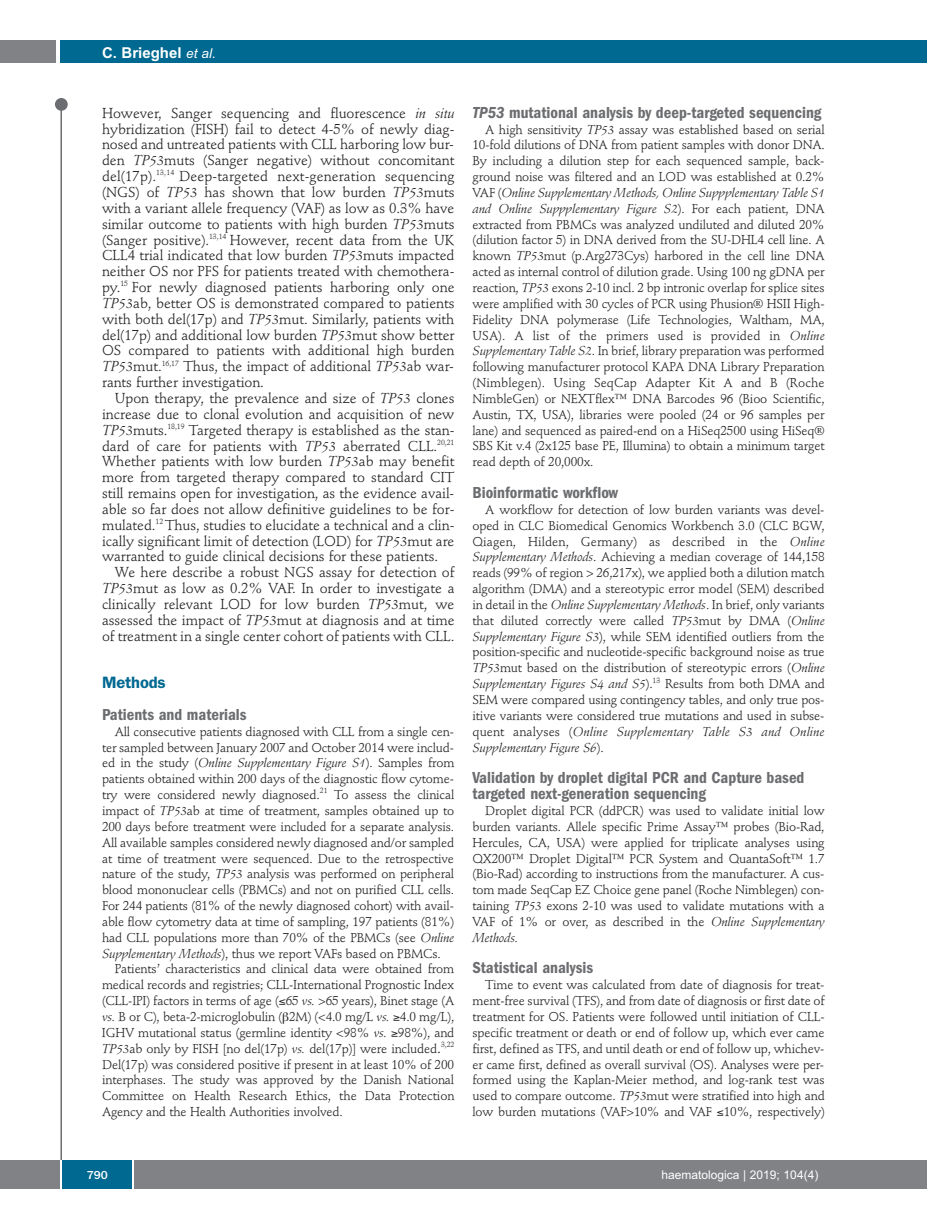
<style>
.page{position:relative;width:927px;height:1225px;background:#fff}
.page>*{position:absolute;margin:0;border:0;box-sizing:border-box;transform-origin:0 0}
.t1{font:600 condensed 16.5px/15.9px "Franklin Gothic";color:#6c6d70}
.t2{font:600 16.5px "Franklin Gothic";letter-spacing:-.01em;color:#006991}
.t3{font:700 15px "Arial";color:#fff}
.t4{font:14.25px/15.9px "Stempel Schneidler";letter-spacing:-.005em;color:#231f20;text-align:justify}
.t5{font:12.75px/15.9px "Stempel Schneidler";letter-spacing:-.015em;color:#231f20;text-align:justify}
.t6{font:12px "Arial";color:#fff}
.t7{font:500 12px "Franklin Gothic";color:#fff}
.s1{font-weight:400;font-style:italic;font-size:13.5px}
.s2{font-style:italic}
.s3{font-size:15px}
</style>
<div class="page">
<div style="left:911px;top:40px;width:16px;height:22px;background:#006991"></div>
<div style="left:910px;top:1160px;width:17px;height:28px;background:#808285"></div>
<div style="left:55px;top:98px;width:13px;height:13px;background:#6c6d70;border-radius:50%"></div>
<hr style="left:60px;top:101px;width:2px;height:1061px;background:#6c6d70">
<div style="left:60px;top:40px;width:852px;height:22px;background:#006991"></div>
<div style="left:0;top:40px;width:56px;height:22px;background:#808285"></div>
<div style="left:0;top:1160px;width:911px;height:28px;background:#808285"></div>
<div style="left:62px;top:1160px;width:71px;height:28px;background:#006991"></div>
<hr style="left:60px;top:1160px;width:2px;height:28px;background:#fff">
<svg style="left:133px;top:1160px;width:1px;height:28px"></svg>
<p class="t3" style="left:102px;top:44px;width:115px">C. Brieghel <span class="s1">et al.</span></p>
<p class="t4" style="left:102px;top:106px;width:354px">However, Sanger sequencing and fluorescence <span class="s2">in situ </span>hybridization (FISH) fail to detect 4-5% of newly diag&shy;nosed and untreated patients with CLL harboring low bur&shy;den <span class="s2">TP53</span>muts (Sanger negative) without concomitant del(17p).<sup>13,14</sup> Deep-targeted next-generation sequencing (NGS) of <span class="s2">TP53</span> has shown that low burden <span class="s2">TP53</span>muts with a variant allele frequency (VAF) as low as 0.3% have similar outcome to patients with high burden <span class="s2">TP53</span>muts (Sanger positive).<sup>13,14</sup> However, recent data from the UK CLL4 trial indicated that low burden <span class="s2">TP53</span>muts impacted neither OS nor PFS for patients treated with chemothera&shy;py.<sup>15</sup> For newly diagnosed patients harboring only one <span class="s2">TP53</span>ab, better OS is demonstrated compared to patients with both del(17p) and <span class="s2">TP53</span>mut. Similarly, patients with del(17p) and additional low burden <span class="s2">TP53</span>mut show better OS compared to patients with additional high burden <span class="s2">TP53</span>mut.<sup>16,17</sup> Thus, the impact of additional <span class="s2">TP53</span>ab war&shy;rants further investigation.</p>
<p class="t4" style="left:102px;top:391px;width:354px;text-indent:13px">Upon therapy, the prevalence and size of <span class="s2">TP53</span> clones increase due to clonal evolution and acquisition of new <span class="s2">TP53</span>muts.<sup>18,19</sup> Targeted therapy is established as the stan&shy;dard of care for patients with <span class="s2">TP53</span> aberrated CLL.<sup>20,21<br></sup>Whether patients with low burden <span class="s2">TP53</span>ab may benefit more from targeted therapy compared to standard CIT still remains open for investigation, as the evidence avail&shy;able so far does not allow definitive guidelines to be for&shy;mulated.<sup>12</sup> Thus, studies to elucidate a technical and a clin&shy;ically significant limit of detection (LOD) for <span class="s2">TP53</span>mut are warranted to guide clinical decisions for these patients.</p>
<p class="t4" style="left:102px;top:566px;width:354px;text-indent:13px">We here describe a robust NGS assay for detection of <span class="s2">TP53</span>mut as low as 0.2% VAF. In order to investigate a clinically relevant LOD for low burden <span class="s2">TP53</span>mut, we assessed the impact of <span class="s2">TP53</span>mut at diagnosis and at time of treatment in a single center cohort of patients with CLL.</p>
<p class="t2" style="left:102px;top:677px;width:65px">Methods</p>
<p class="t1" style="left:102px;top:708px;width:146px">Patients and materials</p>
<p class="t5" style="left:102px;top:724px;width:354px;text-indent:13px">All consecutive patients diagnosed with CLL from a single cen&shy;ter sampled between January 2007 and October 2014 were includ&shy;ed in the study (<span class="s2">Online Supplementary Figure S1</span>). Samples from patients obtained within 200 days of the diagnostic flow cytome&shy;try were considered newly diagnosed.<sup>21</sup> To assess the clinical impact of <span class="s2">TP53</span>ab at time of treatment, samples obtained up to 200 days before treatment were included for a separate analysis.<br>All available samples considered newly diagnosed and/or sampled at time of treatment were sequenced. Due to the retrospective nature of the study, <span class="s2">TP53</span> analysis was performed on peripheral blood mononuclear cells (PBMCs) and not on purified CLL cells.<br>For 244 patients (81% of the newly diagnosed cohort) with avail&shy;able flow cytometry data at time of sampling, 197 patients (81%) had CLL populations more than 70% of the PBMCs (see <span class="s2">Online Supplementary Methods</span>), thus we report VAFs based on PBMCs.</p>
<p class="t5" style="left:102px;top:962px;width:354px;text-indent:13px">Patients’ characteristics and clinical data were obtained from medical records and registries; CLL-International Prognostic Index (CLL-IPI) factors in terms of age (≤65 <span class="s2">vs.</span> &gt;65 years), Binet stage (A <span class="s2">vs.</span> B or C), beta-2-microglobulin ( 2M) (&lt;4.0 mg/L <span class="s2">vs.</span> ≥4.0 mg/L), IGHV mutational status (germline identity &lt;98% <span class="s2">vs.</span> ≥98%), and <span class="s2">TP53</span>ab only by FISH [no del(17p) <span class="s2">vs.</span> del(17p)] were included<span class="s3">.</span><sup>3,22<br></sup>Del(17p) was considered positive if present in at least 10% of 200 interphases. The study was approved by the Danish National Committee on Health Research Ethics, the Data Protection Agency and the Health Authorities involved.</p>
<p class="t1" style="left:472px;top:106px;width:351px"><span class="s2">TP53</span> mutational analysis by deep-targeted sequencing</p>
<p class="t5" style="left:472px;top:122px;width:354px;text-indent:13px">A high sensitivity <span class="s2">TP53</span> assay was established based on serial 10-fold dilutions of DNA from patient samples with donor DNA.<br>By including a dilution step for each sequenced sample, back&shy;ground noise was filtered and an LOD was established at 0.2% VAF (<span class="s2">Online Supplementary Methods, Online Suppplementary Table S1 and Online Suppplementary Figure S2</span>). For each patient, DNA extracted from PBMCs was analyzed undiluted and diluted 20% (dilution factor 5) in DNA derived from the SU-DHL4 cell line. A known <span class="s2">TP53</span>mut (p.Arg273Cys) harbored in the cell line DNA acted as internal control of dilution grade. Using 100 ng gDNA per reaction, <span class="s2">TP53</span> exons 2-10 incl. 2 bp intronic overlap for splice sites were amplified with 30 cycles of PCR using Phusion® HSII High-Fidelity DNA polymerase (Life Technologies, Waltham, MA, USA). A list of the primers used is provided in <span class="s2">Online Supplementary Table S2</span>. In brief, library preparation was performed following manufacturer protocol KAPA DNA Library Preparation (Nimblegen). Using SeqCap Adapter Kit A and B (Roche NimbleGen) or NEXTflex™ DNA Barcodes 96 (Bioo Scientific, Austin, TX, USA), libraries were pooled (24 or 96 samples per lane) and sequenced as paired-end on a HiSeq2500 using HiSeq® SBS Kit v.4 (2x125 base PE, Illumina) to obtain a minimum target read depth of 20,000x.</p>
<p class="t1" style="left:472px;top:486px;width:147px">Bioinformatic workflow</p>
<p class="t5" style="left:472px;top:503px;width:354px;text-indent:13px">A workflow for detection of low burden variants was devel&shy;oped in CLC Biomedical Genomics Workbench 3.0 (CLC BGW, Qiagen, Hilden, Germany) as described in the <span class="s2">Online Supplementary Methods</span>. Achieving a median coverage of 144,158 reads (99% of region &gt; 26,217x), we applied both a dilution match algorithm (DMA) and a stereotypic error model (SEM) described in detail in the <span class="s2">Online Supplementary Methods</span>. In brief, only variants that diluted correctly were called <span class="s2">TP53</span>mut by DMA (<span class="s2">Online Supplementary Figure S3</span>), while SEM identified outliers from the position-specific and nucleotide-specific background noise as true <span class="s2">TP53</span>mut based on the distribution of stereotypic errors (<span class="s2">Online Supplementary Figures S4 and S5</span>).<sup>13</sup> Results from both DMA and SEM were compared using contingency tables, and only true pos&shy;itive variants were considered true mutations and used in subse&shy;quent analyses (<span class="s2">Online Supplementary Table S3 and Online Supplementary Figure S6</span>).</p>
<p class="t1" style="left:472px;top:771px;width:333px">Validation by droplet digital PCR and Capture based targeted next-generation sequencing</p>
<p class="t5" style="left:472px;top:804px;width:354px;text-indent:13px">Droplet digital PCR (ddPCR) was used to validate initial low burden variants. Allele specific Prime Assay™ probes (Bio-Rad, Hercules, CA, USA) were applied for triplicate analyses using QX200™ Droplet Digital™ PCR System and QuantaSoft™ 1.7 (Bio-Rad) according to instructions from the manufacturer. A cus&shy;tom made SeqCap EZ Choice gene panel (Roche Nimblegen) con&shy;taining <span class="s2">TP53</span> exons 2-10 was used to validate mutations with a VAF of 1% or over, as described in the <span class="s2">Online Supplementary Methods.</span></p>
<p class="t1" style="left:472px;top:961px;width:122px">Statistical analysis</p>
<p class="t5" style="left:472px;top:978px;width:354px;text-indent:13px">Time to event was calculated from date of diagnosis for treat&shy;ment-free survival (TFS), and from date of diagnosis or first date of treatment for OS. Patients were followed until initiation of CLL&shy;specific treatment or death or end of follow up, which ever came first, defined as TFS, and until death or end of follow up, whichev&shy;er came first, defined as overall survival (OS). Analyses were per&shy;formed using the Kaplan-Meier method, and log-rank test was used to compare outcome. <span class="s2">TP53</span>mut were stratified into high and low burden mutations (VAF&gt;10% and VAF ≤10%, respectively)</p>
<p class="t7" style="left:87px;top:1167px;width:23px">790</p>
<p class="t6" style="left:661px;top:1167px;width:158px">haematologica | 2019; 104(4)</p>
</div>
